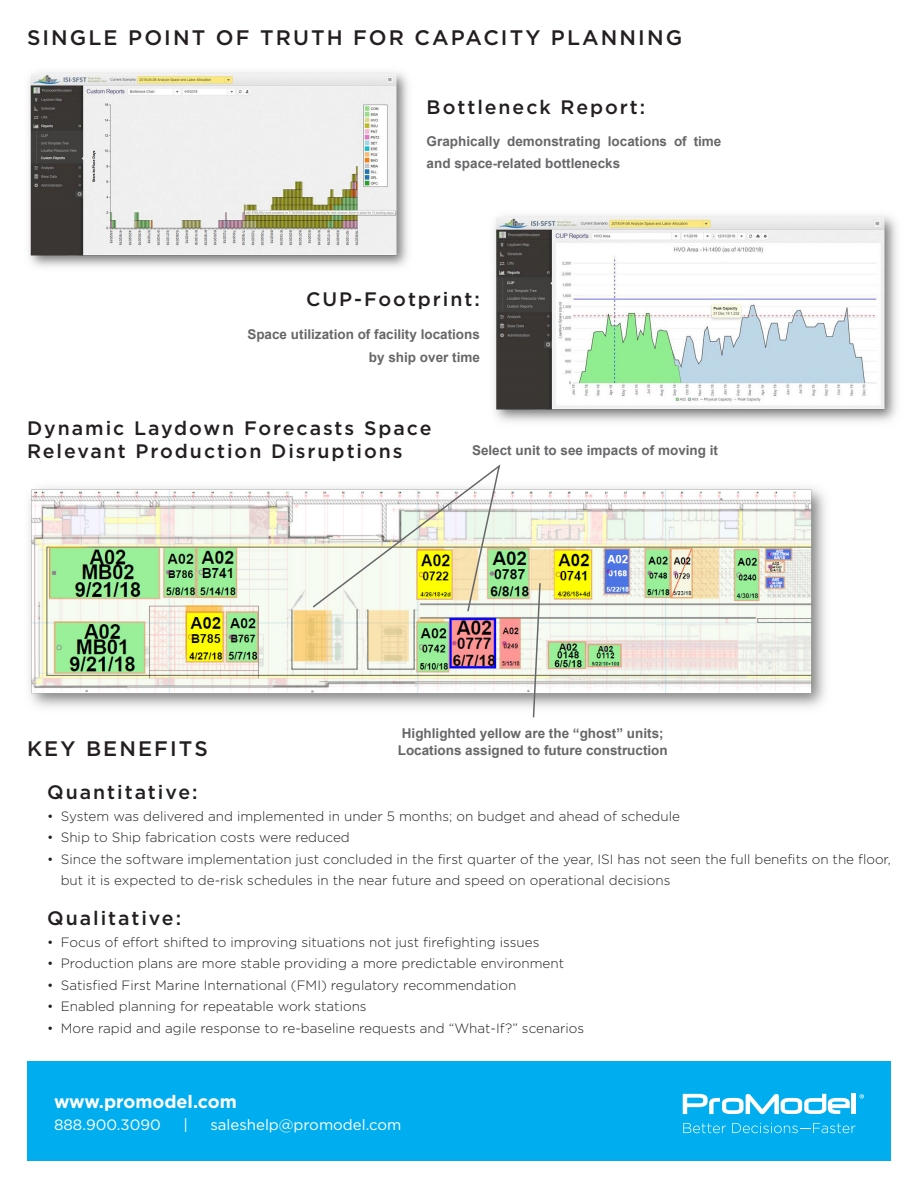
<style>
.page{position:relative;width:918px;height:1188px;background:#fff}
.page>*{position:absolute;margin:0;border:0;box-sizing:border-box;transform-origin:0 0}
.Paragraph_Style{font:500 21px "Gotham";letter-spacing:.1em;color:#231f20}
.t1{font:500 19.5px/23.4px "Gotham";letter-spacing:.1em;color:#231f20}
.t2{font:700 18px "Gotham";color:#fff}
.t3{font:15px "Gotham";color:#fff}
.t4{font:300 13.5px/21.6px "Gotham";color:#231f20}
.t5{font:700 13.5px/21.6px "Arial";color:#67676a}
</style>
<div class="page">
<div style="left:27px;top:1062px;width:864px;height:99px;background:#00aeef"></div>
<svg style="left:683px;top:1094px;width:167px;height:20px"></svg>
<div style="left:851px;top:1094px;width:5px;height:20px;background:#fff"></div>
<svg style="left:683px;top:1123px;width:43px;height:10px"></svg>
<svg style="left:732px;top:1123px;width:124px;height:10px"></svg>
<svg style="left:859px;top:1094px;width:5px;height:5px"></svg>
<img style="left:27px;top:70px;width:381px;height:197px">
<img style="left:493px;top:214px;width:404px;height:208px">
<img style="left:29px;top:487px;width:797px;height:221px">
<svg style="left:532px;top:582px;width:10px;height:136px"></svg>
<svg style="left:311px;top:464px;width:190px;height:149px"></svg>
<p class="Paragraph_Style" style="left:27px;top:25px;width:657px">SINGLE POINT OF TRUTH FOR CAPACITY PLANNING</p>
<p class="t1" style="left:427px;top:95px;width:220px">Bottleneck Report:</p>
<p class="t5" style="left:427px;top:131px;width:296px">Graphically demonstrating locations of time and space-related bottlenecks</p>
<p class="t1" style="left:306px;top:287px;width:175px">CUP-Footprint:</p>
<p class="t5" style="left:247px;top:322px;width:234px;line-height:23.4px;text-align:right">Space utilization of facility locations by ship over time</p>
<p class="t1" style="left:27px;top:416px;width:406px">Dynamic Laydown Forecasts Space<br>Relevant Production Disruptions</p>
<p class="t5" style="left:472px;top:440px;width:248px">Select unit to see impacts of moving it</p>
<p class="t5" style="left:402px;top:723px;width:263px">Highlighted yellow are the “ghost” units;</p>
<p class="t5" style="left:398px;top:739px;width:272px">Locations assigned to future construction</p>
<p class="Paragraph_Style" style="left:27px;top:736px;width:182px">KEY BENEFITS</p>
<p class="t1" style="left:47px;top:780px;width:152px">Quantitative:</p>
<p class="t4" style="left:47px;top:805px;width:634px">• System was delivered and implemented in under 5 months; on budget and ahead of schedule</p>
<p class="t4" style="left:47px;top:826px;width:304px">• Ship to Ship fabrication costs were reduced</p>
<p class="t4" style="left:61px;top:848px;width:832px;text-indent:-14px">• Since the software implementation just concluded in the first quarter of the year, ISI has not seen the full benefits on the floor, but it is expected to de-risk schedules in the near future and speed on operational decisions</p>
<p class="t1" style="left:47px;top:906px;width:135px">Qualitative:</p>
<p class="t4" style="left:47px;top:931px;width:494px">• Focus of effort shifted to improving situations not just firefighting issues</p>
<p class="t4" style="left:47px;top:952px;width:518px">• Production plans are more stable providing a more predictable environment</p>
<p class="t4" style="left:47px;top:974px;width:471px">• Satisfied First Marine International (FMI) regulatory recommendation</p>
<p class="t4" style="left:47px;top:996px;width:321px">• Enabled planning for repeatable work stations</p>
<p class="t4" style="left:47px;top:1017px;width:538px">• More rapid and agile response to re-baseline requests and “What-If?” scenarios</p>
<p class="t2" style="left:54px;top:1091px;width:184px">www.promodel.com</p>
<p class="t3" style="left:54px;top:1116px;width:108px">888.900.3090</p>
<p class="t3" style="left:183px;top:1116px;width:6px">|</p>
<p class="t3" style="left:210px;top:1116px;width:192px">saleshelp@promodel.com</p>
</div>
